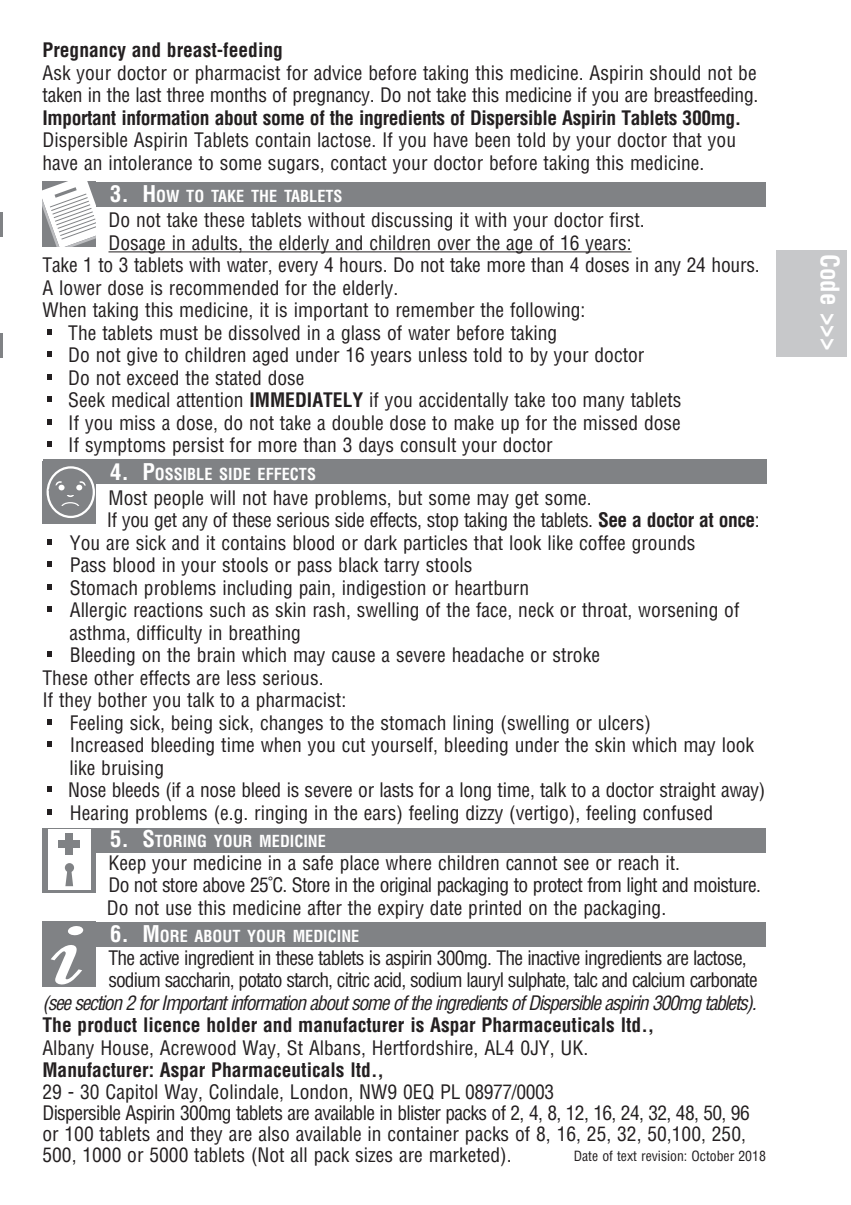
<style>
.page{position:relative;width:851px;height:1205px;background:#fff}
.page>*{position:absolute;margin:0;border:0;box-sizing:border-box;transform-origin:0 0}
.t1{font:condensed 55px "Helvetica";color:#231f20}
.t2{font:700 condensed 25px "Helvetica";color:#fff}
.t3{font:condensed 19.5px/22.5px "Helvetica";color:#231f20}
.t4{font:condensed 19.5px/22.5px "Helvetica";letter-spacing:-.05em;color:#231f20}
.t5{font:700 condensed 19.5px "Helvetica";color:#231f20}
.t6{font:condensed 19.5px/22.5px "Helvetica";letter-spacing:-.025em;color:#231f20}
.t7{font:italic condensed 19.5px "Helvetica";letter-spacing:-.065em;color:#231f20}
.t8{font:700 condensed 19.5px "Helvetica";letter-spacing:-.02em;color:#231f20}
.t9{font:700 condensed 16.25px "Helvetica";color:#fff}
.t10{font:condensed 13.75px "Helvetica";color:#231f20}
.s1{font-size:22.5px}
.s2{font-weight:700}
</style>
<div class="page">
<div style="left:43px;top:921px;width:722px;height:25px;background:#808285"></div>
<div style="left:43px;top:921px;width:53px;height:66px;background:#808285"></div>
<div style="left:42px;top:828px;width:723px;height:25px;background:#808285"></div>
<div style="left:42px;top:828px;width:53px;height:64px;background:#808285"></div>
<div style="left:48px;top:829px;width:42px;height:61px;background:#fff"></div>
<div style="left:65px;top:863px;width:9px;height:9px;background:#808285;border-radius:50%"></div>
<svg style="left:65px;top:869px;width:8px;height:17px"></svg>
<div style="left:66px;top:833px;width:7px;height:22px;background:#808285"></div>
<div style="left:58px;top:840px;width:22px;height:8px;background:#808285"></div>
<div style="left:43px;top:459px;width:723px;height:25px;background:#808285"></div>
<div style="left:43px;top:462px;width:53px;height:62px;background:#808285"></div>
<div style="left:47px;top:466px;width:48px;height:52px;border:2px solid #fff;border-radius:50%"></div>
<div style="left:67px;top:491px;width:7px;height:6px;border:2px solid #fff;border-radius:50%"></div>
<div style="left:61px;top:502px;width:18px;height:10px;border:1px solid #fff;border-radius:50%"></div>
<div style="left:60px;top:507px;width:20px;height:5px;background:#808285"></div>
<svg style="left:48px;top:477px;width:43px;height:19px"></svg>
<div style="left:43px;top:182px;width:722px;height:24px;background:#808285"></div>
<svg style="left:43px;top:181px;width:53px;height:66px"></svg>
<hr style="left:0;top:333px;width:3px;height:25px;background:#808285">
<hr style="left:0;top:212px;width:3px;height:24px;background:#808285">
<hr style="left:108px;top:251px;width:523px;height:1px;background:#231f20">
<div style="left:775px;top:250px;width:71px;height:106px;background:#c7c8ca"></div>
<p class="t5" style="left:43px;top:39px;width:242px">Pregnancy and breast-feeding</p>
<p class="t3" style="left:43px;top:62px;width:717px">Ask your doctor or pharmacist for advice before taking this medicine. Aspirin should not be taken in the last three months of pregnancy. Do not take this medicine if you are breastfeeding.</p>
<p class="t8" style="left:43px;top:107px;width:700px">Important information about some of the ingredients of Dispersible Aspirin Tablets 300mg.</p>
<p class="t3" style="left:43px;top:129px;width:695px">Dispersible Aspirin Tablets contain lactose. If you have been told by your doctor that you have an intolerance to some sugars, contact your doctor before taking this medicine.</p>
<p class="t9" style="left:110px;top:187px;width:234px"><span class="s1">3. H</span>OW TO TAKE THE TABLETS</p>
<p class="t3" style="left:108px;top:209px;width:537px">Do not take these tablets without discussing it with your doctor first.</p>
<p class="t3" style="left:108px;top:232px;width:524px">Dosage in adults, the elderly and children over the age of 16 years:</p>
<p class="t3" style="left:43px;top:254px;width:718px">Take 1 to 3 tablets with water, every 4 hours. Do not take more than 4 doses in any 24 hours.</p>
<p class="t3" style="left:43px;top:277px;width:357px">A lower dose is recommended for the elderly.</p>
<p class="t3" style="left:43px;top:299px;width:544px">When taking this medicine, it is important to remember the following:</p>
<h1 class="t1" style="left:43px;top:295px;width:15px">·</h1>
<p class="t3" style="left:68px;top:322px;width:490px">The tablets must be dissolved in a glass of water before taking</p>
<h1 class="t1" style="left:43px;top:317px;width:15px">·</h1>
<p class="t3" style="left:68px;top:344px;width:577px">Do not give to children aged under 16 years unless told to by your doctor</p>
<h1 class="t1" style="left:43px;top:340px;width:15px">·</h1>
<p class="t3" style="left:68px;top:367px;width:238px">Do not exceed the stated dose</p>
<h1 class="t1" style="left:43px;top:362px;width:15px">·</h1>
<p class="t3" style="left:68px;top:389px;width:614px">Seek medical attention <span class="s2">IMMEDIATELY</span> if you accidentally take too many tablets</p>
<h1 class="t1" style="left:43px;top:385px;width:15px">·</h1>
<p class="t3" style="left:68px;top:412px;width:614px">If you miss a dose, do not take a double dose to make up for the missed dose</p>
<h1 class="t1" style="left:43px;top:407px;width:15px">·</h1>
<p class="t3" style="left:68px;top:434px;width:486px">If symptoms persist for more than 3 days consult your doctor</p>
<p class="t9" style="left:110px;top:465px;width:207px"><span class="s1">4. P</span>OSSIBLE SIDE EFFECTS</p>
<p class="t6" style="left:107px;top:487px;width:654px">Most people will not have problems, but some may get some.<br>If you get any of these serious side effects, stop taking the tablets. <span class="s2">See a doctor at once</span>:</p>
<h1 class="t1" style="left:43px;top:505px;width:15px">·</h1>
<p class="t3" style="left:70px;top:532px;width:627px">You are sick and it contains blood or dark particles that look like coffee grounds</p>
<h1 class="t1" style="left:43px;top:527px;width:15px">·</h1>
<p class="t3" style="left:70px;top:554px;width:404px">Pass blood in your stools or pass black tarry stools</p>
<h1 class="t1" style="left:43px;top:550px;width:15px">·</h1>
<p class="t3" style="left:70px;top:577px;width:461px">Stomach problems including pain, indigestion or heartburn</p>
<h1 class="t1" style="left:43px;top:572px;width:15px">·</h1>
<p class="t3" style="left:69px;top:599px;width:671px">Allergic reactions such as skin rash, swelling of the face, neck or throat, worsening of asthma, difficulty in breathing</p>
<h1 class="t1" style="left:43px;top:617px;width:15px">·</h1>
<p class="t3" style="left:42px;top:644px;width:559px;text-indent:27px">Bleeding on the brain which may cause a severe headache or stroke<br>These other effects are less serious.<br>If they bother you talk to a pharmacist:</p>
<h1 class="t1" style="left:43px;top:685px;width:15px">·</h1>
<p class="t3" style="left:70px;top:712px;width:582px">Feeling sick, being sick, changes to the stomach lining (swelling or ulcers)</p>
<h1 class="t1" style="left:43px;top:707px;width:15px">·</h1>
<p class="t3" style="left:69px;top:734px;width:686px">Increased bleeding time when you cut yourself, bleeding under the skin which may look like bruising</p>
<h1 class="t1" style="left:43px;top:752px;width:15px">·</h1>
<p class="t3" style="left:68px;top:779px;width:698px">Nose bleeds (if a nose bleed is severe or lasts for a long time, talk to a doctor straight away)</p>
<h1 class="t1" style="left:43px;top:775px;width:15px">·</h1>
<p class="t3" style="left:70px;top:802px;width:644px">Hearing problems (e.g. ringing in the ears) feeling dizzy (vertigo), feeling confused</p>
<p class="t9" style="left:110px;top:832px;width:217px"><span class="s1">5. S</span>TORING YOUR MEDICINE</p>
<p class="t3" style="left:107px;top:852px;width:655px">Keep your medicine in a safe place where children cannot see or reach it.<br>Do not store above 25˚C. Store in the original packaging to protect from light and moisture.<br>Do not use this medicine after the expiry date printed on the packaging.</p>
<p class="t9" style="left:110px;top:927px;width:251px"><span class="s1">6. M</span>ORE ABOUT YOUR MEDICINE</p>
<p class="t4" style="left:108px;top:947px;width:650px">The active ingredient in these tablets is aspirin 300mg. The inactive ingredients are lactose, sodium saccharin, potato starch, citric acid, sodium lauryl sulphate, talc and calcium carbonate</p>
<p class="t7" style="left:42px;top:992px;width:715px">(see section 2 for Important information about some of the ingredients of Dispersible aspirin 300mg tablets).</p>
<p class="t5" style="left:42px;top:1014px;width:613px">The product licence holder and manufacturer is Aspar Pharmaceuticals ltd.,</p>
<p class="t3" style="left:42px;top:1037px;width:547px">Albany House, Acrewood Way, St Albans, Hertfordshire, AL4 0JY, UK.</p>
<p class="t5" style="left:42px;top:1059px;width:343px">Manufacturer: Aspar Pharmaceuticals ltd.,</p>
<p class="t3" style="left:42px;top:1081px;width:708px;line-height:21.2px">29 - 30 Capitol Way, Colindale, London, NW9 0EQ PL 08977/0003<br>Dispersible Aspirin 300mg tablets are available in blister packs of 2, 4, 8, 12, 16, 24, 32, 48, 50, 96 or 100 tablets and they are also available in container packs of 8, 16, 25, 32, 50,100, 250, 500, 1000 or 5000 tablets (Not all pack sizes are marketed).</p>
<p class="t10" style="left:573px;top:1148px;width:194px">Date of text revision: October 2018</p>
<p class="t2" style="left:843px;top:254px;width:98px;rotate:90deg">Code &gt;&gt;&gt;</p>
</div>
